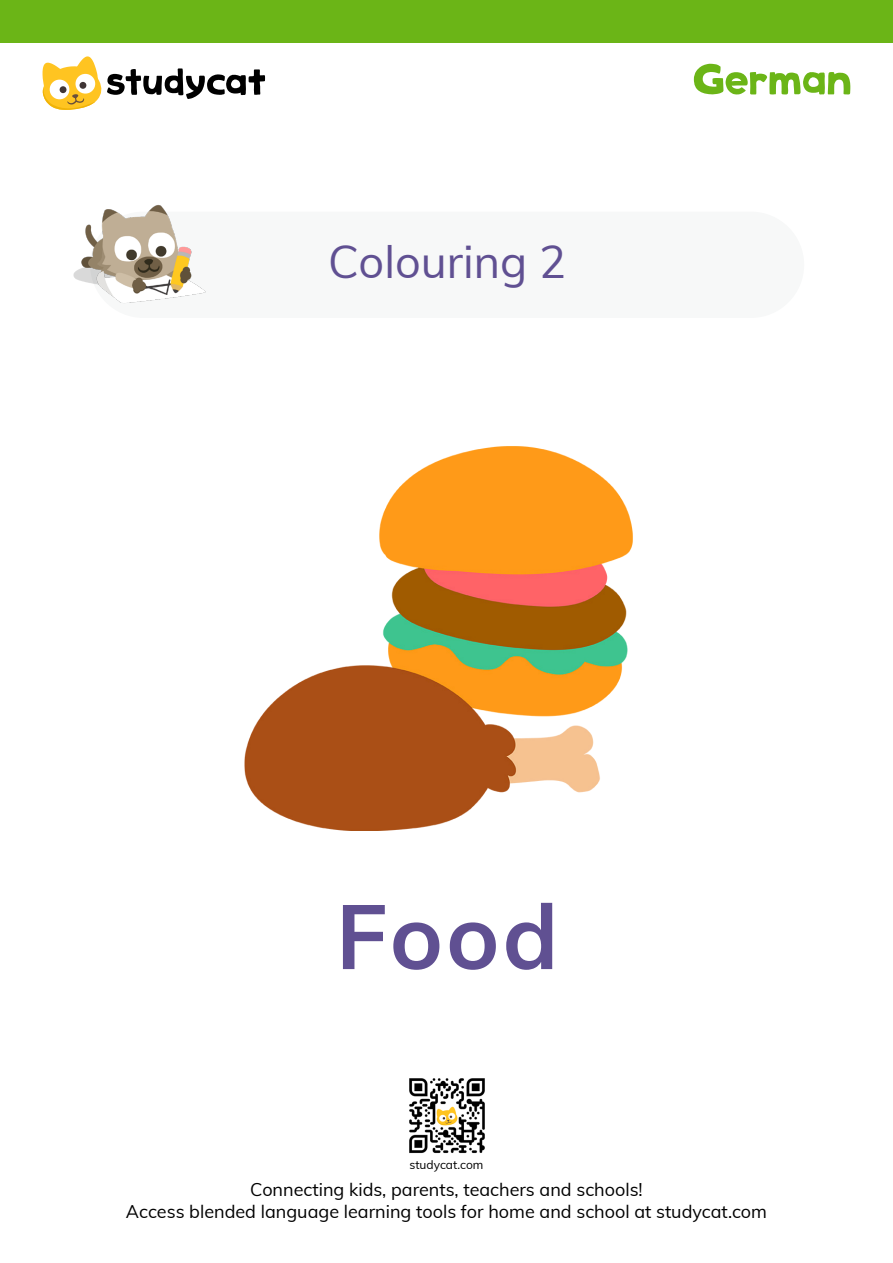
<style>
.page{position:relative;width:893px;height:1263px;background:#fff}
.page>*{position:absolute;margin:0;border:0;box-sizing:border-box;transform-origin:0 0}
.t1{font:700 90px "Muli";color:#605092}
.t2{font:45px "Muli";color:#605092}
.t3{font:18px/21.6px "Muli";color:#000;text-align:center}
.t4{font:12px "Muli";color:#000}
</style>
<div class="page">
<div style="left:90px;top:212px;width:714px;height:106px;background:#f7f8f8;border-radius:53px"></div>
<img style="left:244px;top:446px;width:389px;height:385px">
<img style="left:73px;top:205px;width:132px;height:98px">
<svg style="left:42px;top:56px;width:223px;height:54px"></svg>
<div style="left:0;top:0;width:893px;height:43px;background:#6bb517"></div>
<svg style="left:694px;top:64px;width:156px;height:31px"></svg>
<img style="left:409px;top:1078px;width:76px;height:76px">
<h2 class="t2" style="left:328px;top:229px;width:239px">Colouring 2</h2>
<h1 class="t1" style="left:336px;top:871px;width:224px">Food</h1>
<p class="t4" style="left:409px;top:1155px;width:75px">studycat.com</p>
<p class="t3" style="left:126px;top:1178px;width:643px">Connecting kids, parents, teachers and schools!<br>Access blended language learning tools for home and school at studycat.com</p>
</div>
